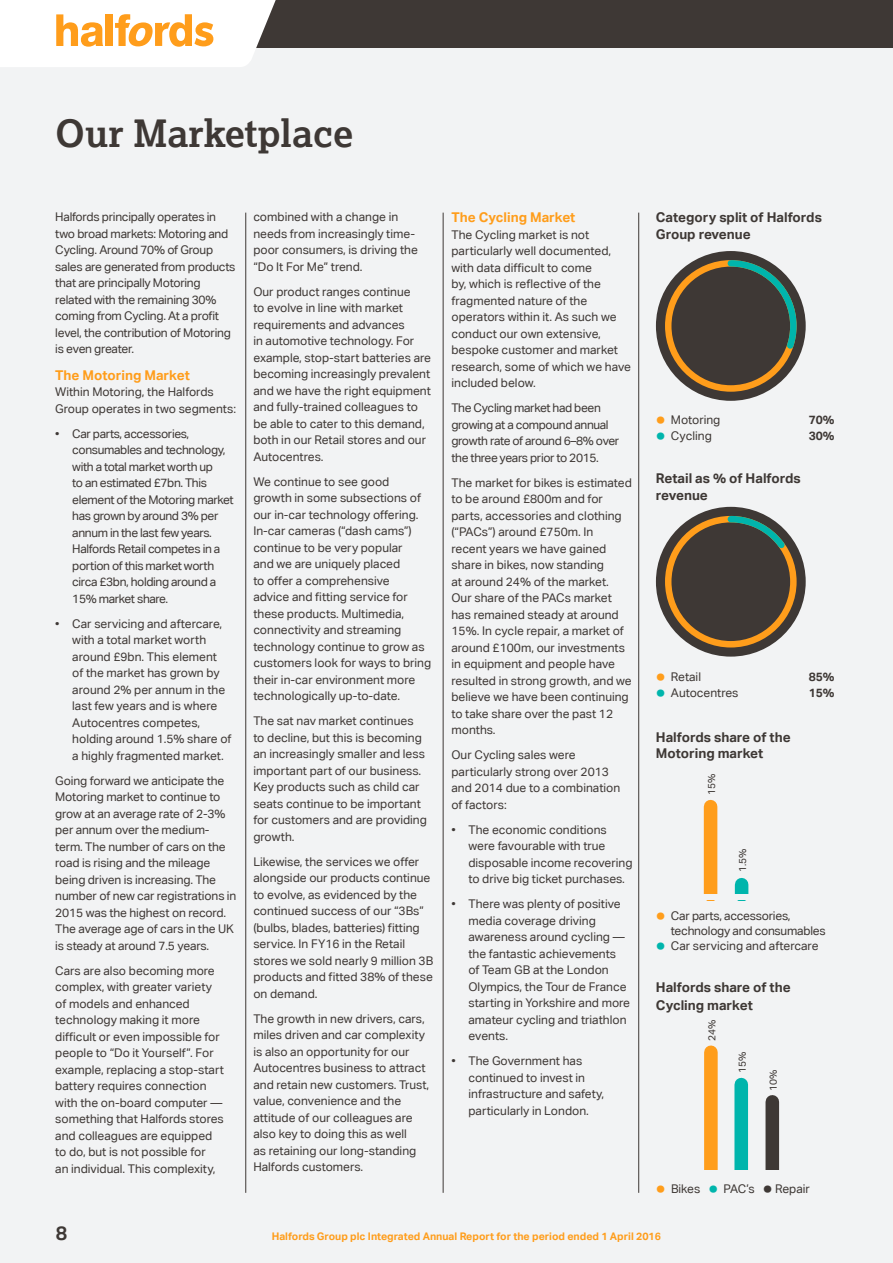
<style>
.page{position:relative;width:893px;height:1263px;background:#f2f3f4}
.page>*{position:absolute;margin:0;border:0;box-sizing:border-box;transform-origin:0 0}
.headingLevelOne{font:700 37.5px "Lexia";color:#3e3835}
.t1{font:700 19.5px "Aktiv Grotesk";color:#3e3835}
.headingLevelThree{font:700 13.5px/16.5px "Aktiv Grotesk";color:#3e3835}
.headingLevelTwo{font:700 13.5px "Aktiv Grotesk";color:#ff9d1b}
.Body{font:12px/16.5px "Aktiv Grotesk";color:#3e3835}
.Body-2{font:12px/16.5px "Aktiv Grotesk";letter-spacing:-.03em;color:#3e3835}
.Body-3{font:12px/16.5px "Aktiv Grotesk";letter-spacing:-.02em;color:#3e3835}
.Body-4{font:700 12px "Aktiv Grotesk";color:#3e3835}
.t2{font:700 10.5px "Aktiv Grotesk";color:#ff9d1b}
.t3{font:10.05px "Aktiv Grotesk";color:#3e3835}
.s1{font-size:27px;color:#ff9d1b}
.s2{font-size:27px;color:#00b5ac}
.s3{font-size:27px}
</style>
<div class="page">
<div style="left:656px;top:507px;width:150px;height:150px;background:#3e3835;border-radius:50%"></div>
<div style="left:665px;top:516px;width:132px;height:131px;border:6px solid #ff9d1b;border-radius:50%"></div>
<svg style="left:724px;top:513px;width:66px;height:41px"></svg>
<div style="left:656px;top:251px;width:150px;height:150px;background:#3e3835;border-radius:50%"></div>
<div style="left:665px;top:260px;width:132px;height:132px;border:6px solid #ff9d1b;border-radius:50%"></div>
<svg style="left:724px;top:257px;width:76px;height:97px"></svg>
<div style="left:734px;top:1084px;width:14px;height:89px;background:#00b5ac"></div>
<div style="left:765px;top:1102px;width:14px;height:71px;background:#3e3835"></div>
<div style="left:704px;top:1052px;width:14px;height:121px;background:#ff9d1b"></div>
<hr style="left:703px;top:1170px;width:79px;height:4px;background:#f2f3f4">
<div style="left:704px;top:807px;width:13px;height:88px;background:#ff9d1b"></div>
<div style="left:735px;top:885px;width:13px;height:10px;background:#00b5ac"></div>
<hr style="left:245px;top:213px;width:1px;height:980px;background:#3e3835">
<hr style="left:443px;top:213px;width:1px;height:980px;background:#3e3835">
<hr style="left:638px;top:213px;width:1px;height:980px;background:#3e3835">
<div style="left:239px;top:0;width:654px;height:48px;background:#3e3835"></div>
<svg style="left:0;top:0;width:276px;height:67px"></svg>
<p class="headingLevelOne" style="left:55px;top:110px;width:299px">Our Marketplace</p>
<p class="Body-3" style="left:55px;top:209px;width:182px">Halfords principally operates in two broad markets: Motoring and<br>Cycling. Around 70% of Group sales are generated from products that are principally Motoring related with the remaining 30% coming from Cycling. At a profit level, the contribution of Motoring is even greater.</p>
<p class="headingLevelTwo" style="left:55px;top:367px;width:136px">The Motoring Market</p>
<p class="Body" style="left:55px;top:384px;width:182px">Within Motoring, the Halfords<br>Group operates in two segments:</p>
<p class="Body-2" style="left:72px;top:425px;width:163px;text-indent:-17px">• Car parts, accessories, consumables and technology, with a total market worth up<br>to an estimated £7bn. This element of the Motoring market has grown by around 3% per annum in the last few years.<br>Halfords Retail competes in a portion of this market worth circa £3bn, holding around a<br>15% market share.</p>
<p class="Body" style="left:72px;top:615px;width:161px;text-indent:-17px">• Car servicing and aftercare, with a total market worth around £9bn. This element<br>of the market has grown by around 2% per annum in the last few years and is where<br>Autocentres competes, holding around 1.5% share of a highly fragmented market.</p>
<p class="Body" style="left:55px;top:772px;width:183px">Going forward we anticipate the<br>Motoring market to continue to grow at an average rate of 2-3% per annum over the medium&shy;term. The number of cars on the road is rising and the mileage being driven is increasing. The number of new car registrations in<br>2015 was the highest on record.<br>The average age of cars in the UK is steady at around 7.5 years.</p>
<p class="Body" style="left:55px;top:962px;width:170px">Cars are also becoming more complex, with greater variety of models and enhanced technology making it more difficult or even impossible for people to “Do it Yourself”. For example, replacing a stop-start battery requires connection with the on-board computer — something that Halfords stores and colleagues are equipped to do, but is not possible for<br>an individual. This complexity,</p>
<p class="Body" style="left:253px;top:209px;width:166px">combined with a change in needs from increasingly time&shy;poor consumers, is driving the “Do It For Me” trend.</p>
<p class="Body" style="left:253px;top:283px;width:179px">Our product ranges continue<br>to evolve in line with market requirements and advances<br>in automotive technology. For example, stop-start batteries are becoming increasingly prevalent and we have the right equipment and fully-trained colleagues to be able to cater to this demand, both in our Retail stores and our<br>Autocentres.</p>
<p class="Body" style="left:253px;top:473px;width:179px">We continue to see good<br>growth in some subsections of our in-car technology offering.<br>In-car cameras (“dash cams”) continue to be very popular<br>and we are uniquely placed<br>to offer a comprehensive<br>advice and fitting service for these products. Multimedia, connectivity and streaming technology continue to grow as customers look for ways to bring their in-car environment more technologically up-to-date.</p>
<p class="Body" style="left:253px;top:713px;width:175px">The sat nav market continues to decline, but this is becoming an increasingly smaller and less important part of our business.<br>Key products such as child car seats continue to be important for customers and are providing growth.</p>
<p class="Body" style="left:253px;top:853px;width:181px">Likewise, the services we offer alongside our products continue to evolve, as evidenced by the continued success of our “3Bs” (bulbs, blades, batteries) fitting service. In FY16 in the Retail stores we sold nearly 9 million 3B products and fitted 38% of these on demand.</p>
<p class="Body" style="left:253px;top:1010px;width:177px">The growth in new drivers, cars, miles driven and car complexity is also an opportunity for our<br>Autocentres business to attract and retain new customers. Trust, value, convenience and the attitude of our colleagues are also key to doing this as well<br>as retaining our long-standing<br>Halfords customers.</p>
<p class="headingLevelTwo" style="left:451px;top:209px;width:125px">The Cycling Market</p>
<p class="Body" style="left:451px;top:226px;width:181px">The Cycling market is not particularly well documented, with data difficult to come<br>by, which is reflective of the fragmented nature of the operators within it. As such we conduct our own extensive, bespoke customer and market research, some of which we have included below.</p>
<p class="Body-2" style="left:451px;top:400px;width:169px">The Cycling market had been growing at a compound annual growth rate of around 6–8% over the three years prior to 2015.</p>
<p class="Body" style="left:451px;top:474px;width:182px">The market for bikes is estimated to be around £800m and for parts, accessories and clothing (“PACs”) around £750m. In<br>recent years we have gained share in bikes, now standing<br>at around 24% of the market.<br>Our share of the PACs market has remained steady at around<br>15%. In cycle repair, a market of around £100m, our investments in equipment and people have resulted in strong growth, and we believe we have been continuing to take share over the past 12 months.</p>
<p class="Body" style="left:451px;top:747px;width:170px">Our Cycling sales were particularly strong over 2013 and 2014 due to a combination of factors:</p>
<p class="Body" style="left:468px;top:821px;width:166px;text-indent:-17px">• The economic conditions were favourable with true disposable income recovering to drive big ticket purchases.</p>
<p class="Body" style="left:468px;top:896px;width:163px;text-indent:-17px">• There was plenty of positive media coverage driving awareness around cycling — the fantastic achievements of Team GB at the London<br>Olympics, the Tour de France starting in Yorkshire and more amateur cycling and triathlon events.</p>
<p class="Body" style="left:468px;top:1053px;width:137px;text-indent:-17px">• The Government has continued to invest in infrastructure and safety, particularly in London.</p>
<p class="headingLevelThree" style="left:656px;top:209px;width:167px">Category split of Halfords<br>Group revenue</p>
<p class="Body" style="left:656px;top:411px;width:66px"><span class="s1">•</span> Motoring</p>
<p class="Body-4" style="left:809px;top:412px;width:27px">70%</p>
<p class="Body" style="left:656px;top:427px;width:57px"><span class="s2">•</span> Cycling</p>
<p class="Body-4" style="left:809px;top:428px;width:27px">30%</p>
<p class="headingLevelThree" style="left:656px;top:470px;width:146px">Retail as % of Halfords revenue</p>
<p class="Body" style="left:656px;top:668px;width:47px"><span class="s1">•</span> Retail</p>
<p class="Body-4" style="left:809px;top:669px;width:27px">85%</p>
<p class="Body" style="left:656px;top:685px;width:84px"><span class="s2">•</span> Autocentres</p>
<p class="Body-4" style="left:809px;top:686px;width:27px">15%</p>
<p class="headingLevelThree" style="left:656px;top:728px;width:136px">Halfords share of the<br>Motoring market</p>
<p class="t3" style="left:706px;top:795px;width:23px;rotate:-90deg">15%</p>
<p class="t3" style="left:737px;top:872px;width:25px;rotate:-90deg">1.5%</p>
<p class="Body-3" style="left:671px;top:908px;width:156px;line-height:15px;text-indent:-15px"><span class="s1">•</span> Car parts, accessories, technology and consumables</p>
<p class="Body" style="left:656px;top:937px;width:164px"><span class="s2">•</span> Car servicing and aftercare</p>
<p class="headingLevelThree" style="left:656px;top:978px;width:136px;line-height:18px">Halfords share of the<br>Cycling market</p>
<p class="t3" style="left:736px;top:1073px;width:23px;rotate:-90deg">15%</p>
<p class="t3" style="left:767px;top:1091px;width:23px;rotate:-90deg">10%</p>
<p class="t3" style="left:706px;top:1040px;width:23px;rotate:-90deg">24%</p>
<p class="Body" style="left:656px;top:1180px;width:46px"><span class="s1">•</span> Bikes</p>
<p class="Body" style="left:708px;top:1180px;width:48px"><span class="s2">•</span> PAC’s</p>
<p class="Body" style="left:763px;top:1180px;width:49px"><span class="s3">•</span> Repair</p>
<h2 class="t1" style="left:56px;top:1220px;width:13px">8</h2>
<p class="t2" style="left:272px;top:1229px;width:391px">Halfords Group plc Integrated Annual Report for the period ended 1 April 2016</p>
</div>
